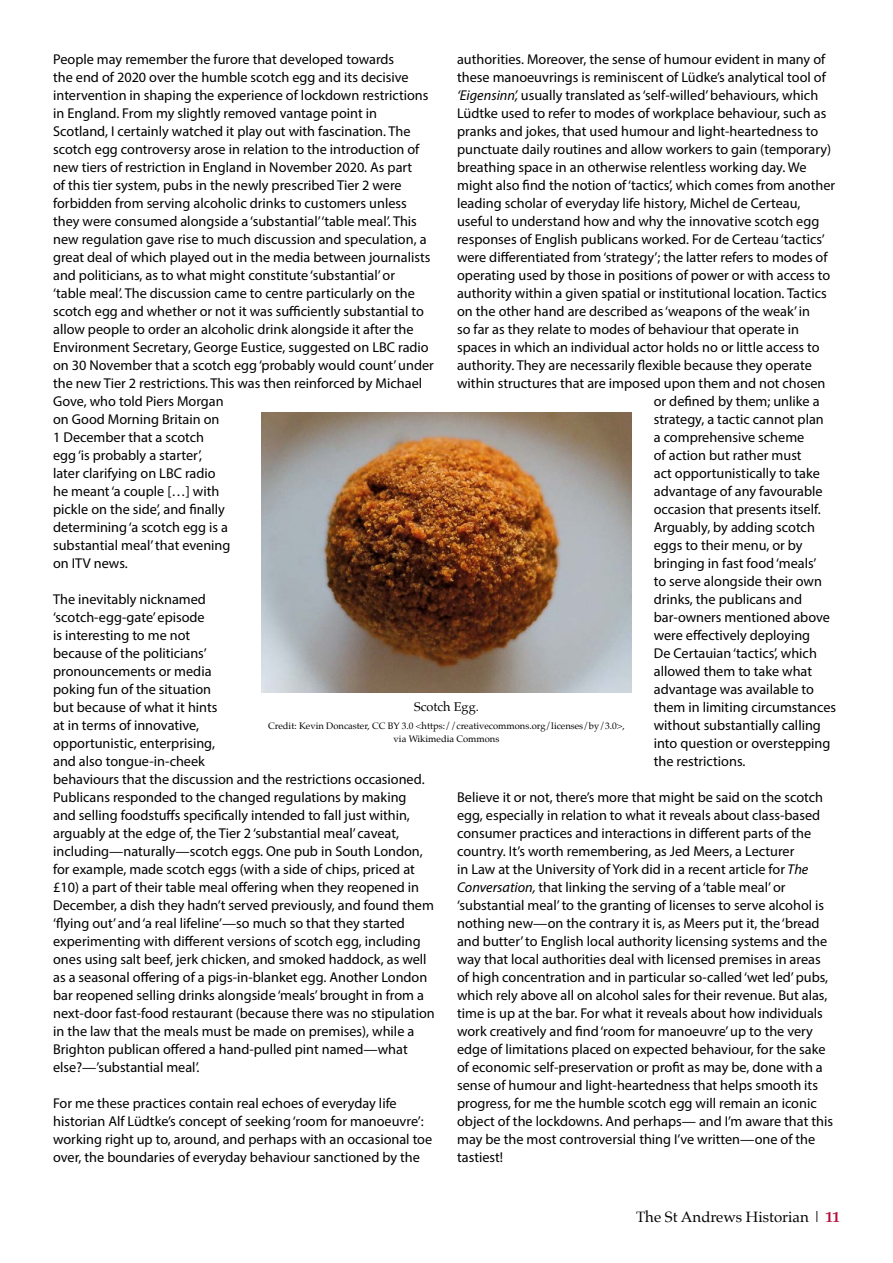
<style>
.page{position:relative;width:893px;height:1263px;background:#fff}
.page>*{position:absolute;margin:0;border:0;box-sizing:border-box;transform-origin:0 0}
.t1{font:15px "Palatino";color:#000}
.t2{font:14.25px/18px "Myriad Pro";color:#000}
.t3{font:12.75px "Palatino";color:#000}
.t4{font:9.3px/13.5px "Palatino";color:#000;text-align:center}
.s1{font-style:italic}
.s2{font-weight:700;color:#b90738}
</style>
<div class="page">
<img style="left:261px;top:412px;width:370px;height:281px">
<p class="t2" style="left:53px;top:50px;width:382px">People may remember the furore that developed towards<br>the end of 2020 over the humble scotch egg and its decisive intervention in shaping the experience of lockdown restrictions in England. From my slightly removed vantage point in Scotland, I certainly watched it play out with fascination. The scotch egg controversy arose in relation to the introduction of new tiers of restriction in England in November 2020. As part<br>of this tier system, pubs in the newly prescribed Tier 2 were forbidden from serving alcoholic drinks to customers unless they were consumed alongside a ‘substantial’‘table meal’. This new regulation gave rise to much discussion and speculation, a great deal of which played out in the media between journalists and politicians, as to what might constitute ‘substantial’ or<br>‘table meal’. The discussion came to centre particularly on the scotch egg and whether or not it was sufficiently substantial to allow people to order an alcoholic drink alongside it after the Environment Secretary, George Eustice, suggested on LBC radio on 30 November that a scotch egg ‘probably would count’ under the new Tier 2 restrictions. This was then reinforced by Michael Gove, who told Piers Morgan<br>on Good Morning Britain on<br>1 December that a scotch<br>egg ‘is probably a starter’,<br>later clarifying on LBC radio<br>he meant ‘a couple […] with<br>pickle on the side’, and finally<br>determining ‘a scotch egg is a<br>substantial meal’ that evening<br>on ITV news.</p>
<p class="t2" style="left:53px;top:590px;width:383px">The inevitably nicknamed<br>‘scotch-egg-gate’ episode<br>is interesting to me not<br>because of the politicians’<br>pronouncements or media<br>poking fun of the situation<br>but because of what it hints<br>at in terms of innovative,<br>opportunistic, enterprising,<br>and also tongue-in-cheek<br>behaviours that the discussion and the restrictions occasioned.<br>Publicans responded to the changed regulations by making<br>and selling foodstuffs specifically intended to fall just within, arguably at the edge of, the Tier 2 ‘substantial meal’ caveat, including—naturally—scotch eggs. One pub in South London, for example, made scotch eggs (with a side of chips, priced at £10) a part of their table meal offering when they reopened in December, a dish they hadn’t served previously, and found them ‘flying out’ and ‘a real lifeline’—so much so that they started experimenting with different versions of scotch egg, including ones using salt beef, jerk chicken, and smoked haddock, as well as a seasonal offering of a pigs-in-blanket egg. Another London bar reopened selling drinks alongside ‘meals’ brought in from a next-door fast-food restaurant (because there was no stipulation in the law that the meals must be made on premises), while a Brighton publican offered a hand-pulled pint named—what else?—’substantial meal’.</p>
<p class="t2" style="left:53px;top:1094px;width:381px">For me these practices contain real echoes of everyday life historian Alf Lüdtke’s concept of seeking ‘room for manoeuvre’: working right up to, around, and perhaps with an occasional toe over, the boundaries of everyday behaviour sanctioned by the</p>
<p class="t2" style="left:457px;top:50px;width:370px">authorities. Moreover, the sense of humour evident in many of</p>
<p class="t2" style="left:457px;top:68px;width:370px">these manoeuvrings is reminiscent of Lüdke’s analytical tool of</p>
<p class="t2" style="left:457px;top:86px;width:363px"><span class="s1">‘Eigensinn’,</span> usually translated as ‘self-willed’ behaviours, which</p>
<p class="t2" style="left:457px;top:104px;width:371px">Lüdtke used to refer to modes of workplace behaviour, such as</p>
<p class="t2" style="left:457px;top:122px;width:362px">pranks and jokes, that used humour and light-heartedness to</p>
<p class="t2" style="left:457px;top:140px;width:376px">punctuate daily routines and allow workers to gain (temporary)</p>
<p class="t2" style="left:457px;top:158px;width:351px">breathing space in an otherwise relentless working day. We</p>
<p class="t2" style="left:457px;top:176px;width:380px">might also find the notion of ‘tactics’, which comes from another</p>
<p class="t2" style="left:457px;top:194px;width:345px">leading scholar of everyday life history, Michel de Certeau,</p>
<p class="t2" style="left:457px;top:212px;width:364px">useful to understand how and why the innovative scotch egg</p>
<p class="t2" style="left:457px;top:230px;width:369px">responses of English publicans worked. For de Certeau ‘tactics’</p>
<p class="t2" style="left:457px;top:248px;width:372px">were differentiated from ‘strategy’; the latter refers to modes of</p>
<p class="t2" style="left:457px;top:266px;width:375px">operating used by those in positions of power or with access to</p>
<p class="t2" style="left:457px;top:284px;width:371px">authority within a given spatial or institutional location. Tactics</p>
<p class="t2" style="left:457px;top:302px;width:355px">on the other hand are described as ‘weapons of the weak’ in</p>
<p class="t2" style="left:457px;top:320px;width:344px">so far as they relate to modes of behaviour that operate in</p>
<p class="t2" style="left:457px;top:338px;width:364px">spaces in which an individual actor holds no or little access to</p>
<p class="t2" style="left:457px;top:356px;width:356px">authority. They are necessarily flexible because they operate</p>
<p class="t2" style="left:457px;top:374px;width:370px">within structures that are imposed upon them and not chosen</p>
<p class="t2" style="left:654px;top:392px;width:167px">or defined by them; unlike a</p>
<p class="t2" style="left:654px;top:410px;width:172px">strategy, a tactic cannot plan</p>
<p class="t2" style="left:654px;top:428px;width:152px">a comprehensive scheme</p>
<p class="t2" style="left:654px;top:446px;width:149px">of action but rather must</p>
<p class="t2" style="left:654px;top:464px;width:168px">act opportunistically to take</p>
<p class="t2" style="left:654px;top:482px;width:170px">advantage of any favourable</p>
<p class="t2" style="left:654px;top:500px;width:168px">occasion that presents itself.</p>
<p class="t2" style="left:654px;top:518px;width:163px">Arguably, by adding scotch</p>
<p class="t2" style="left:654px;top:536px;width:150px">eggs to their menu, or by</p>
<p class="t2" style="left:654px;top:554px;width:164px">bringing in fast food ‘meals’</p>
<p class="t2" style="left:654px;top:572px;width:170px">to serve alongside their own</p>
<p class="t2" style="left:654px;top:590px;width:150px">drinks, the publicans and</p>
<p class="t2" style="left:654px;top:608px;width:178px">bar-owners mentioned above</p>
<p class="t2" style="left:654px;top:626px;width:158px">were effectively deploying</p>
<p class="t2" style="left:654px;top:644px;width:165px">De Certauian ‘tactics’, which</p>
<p class="t2" style="left:654px;top:662px;width:160px">allowed them to take what</p>
<p class="t2" style="left:654px;top:680px;width:162px">advantage was available to</p>
<p class="t2" style="left:654px;top:698px;width:184px">them in limiting circumstances</p>
<p class="t2" style="left:654px;top:716px;width:169px">without substantially calling</p>
<p class="t2" style="left:654px;top:734px;width:178px">into question or overstepping</p>
<p class="t2" style="left:654px;top:752px;width:93px">the restrictions.</p>
<p class="t2" style="left:457px;top:788px;width:377px">Believe it or not, there’s more that might be said on the scotch egg, especially in relation to what it reveals about class-based consumer practices and interactions in different parts of the country. It’s worth remembering, as Jed Meers, a Lecturer<br>in Law at the University of York did in a recent article for <span class="s1">The Conversation,</span> that linking the serving of a ‘table meal’ or ‘substantial meal’ to the granting of licenses to serve alcohol is nothing new—on the contrary it is, as Meers put it, the ‘bread and butter’ to English local authority licensing systems and the way that local authorities deal with licensed premises in areas of high concentration and in particular so-called ‘wet led’ pubs, which rely above all on alcohol sales for their revenue. But alas, time is up at the bar. For what it reveals about how individuals work creatively and find ‘room for manoeuvre’ up to the very edge of limitations placed on expected behaviour, for the sake of economic self-preservation or profit as may be, done with a sense of humour and light-heartedness that helps smooth its progress, for me the humble scotch egg will remain an iconic object of the lockdowns. And perhaps— and I’m aware that this may be the most controversial thing I’ve written—one of the tastiest!</p>
<p class="t3" style="left:414px;top:696px;width:66px">Scotch Egg.</p>
<p class="t4" style="left:268px;top:719px;width:358px">Credit: Kevin Doncaster, CC BY 3.0 &lt;https://creativecommons.org/licenses/by/3.0&gt;, via Wikimedia Commons</p>
<p class="t1" style="left:636px;top:1204px;width:205px">The St Andrews Historian | <span class="s2">11</span></p>
</div>
